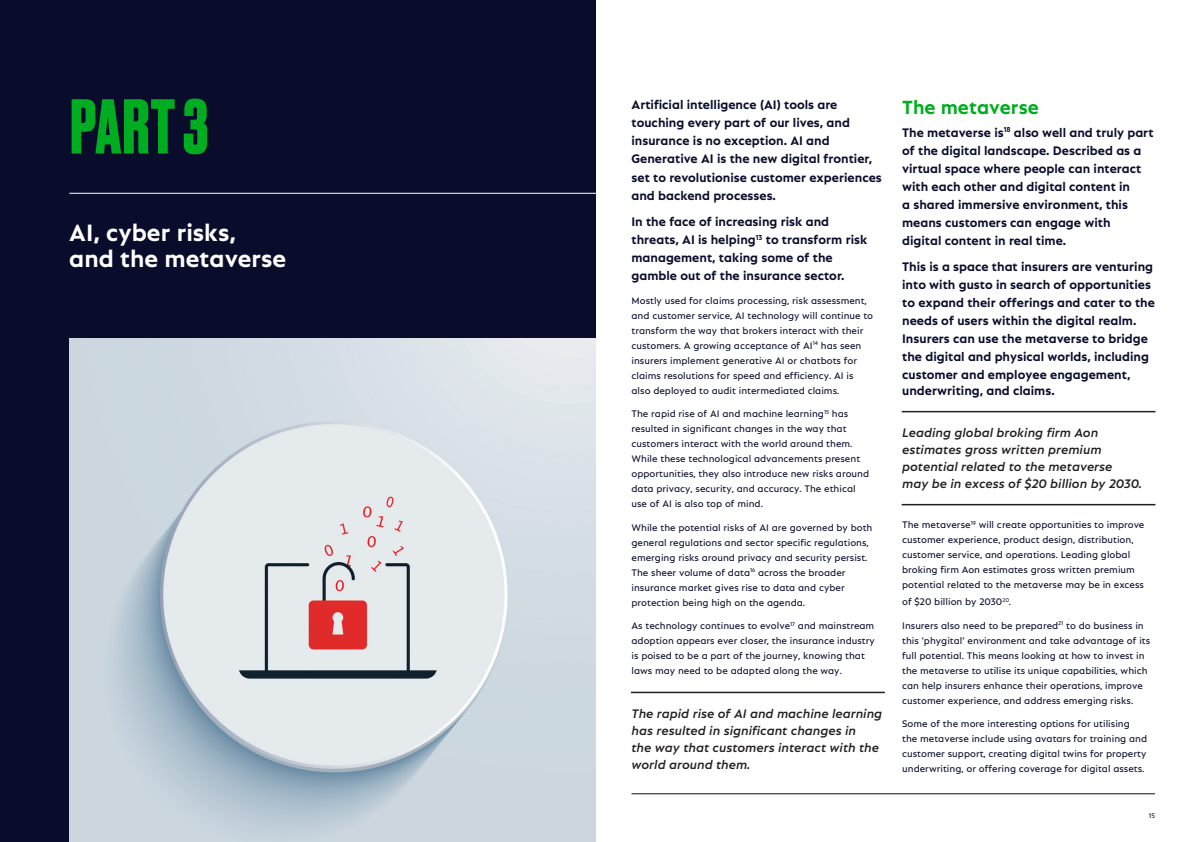
<style>
.page{position:relative;width:1191px;height:842px;background:#fff}
.page>*{position:absolute;margin:0;border:0;box-sizing:border-box;transform-origin:0 0}
.t1{font:700 73px "Druk";color:#00ad20}
.t2{font:700 24.8px/26.5px "Neptune";color:#fff}
.t3{font:700 20px "Neptune";color:#00ad20}
.t4{font:700 13px/18px "Neptune";color:#090d2b}
.t5{font:italic 500 13px/17px "Neptune";color:#231f20}
.t6{font:10px/15px "Neptune";color:#090d2b}
.t7{font:7px "Neptune";color:#090d2b}
</style>
<div class="page">
<div style="left:0;top:0;width:595px;height:842px;background:#090d2b"></div>
<img style="left:69px;top:338px;width:526px;height:504px">
<hr style="left:631px;top:793px;width:524px;height:1px;background:#090d2b">
<hr style="left:69px;top:193px;width:563px;height:1px;background:#fff">
<div style="left:631px;top:692px;width:253px;height:1px;border:1px solid #231f20"></div>
<div style="left:902px;top:411px;width:253px;height:1px;border:1px solid #231f20"></div>
<div style="left:902px;top:504px;width:253px;height:1px;border:1px solid #231f20"></div>
<h1 class="t1" style="left:70px;top:77px;width:140px">PART 3</h1>
<h2 class="t2" style="left:69px;top:219px;width:219px">AI, cyber risks, and the metaverse</h2>
<h3 class="t4" style="left:631px;top:96px;width:252px">Artificial intelligence (AI) tools are touching every part of our lives, and insurance is no exception. AI and Generative AI is the new digital frontier, set to revolutionise customer experiences and backend processes.</h3>
<h3 class="t4" style="left:631px;top:213px;width:237px">In the face of increasing risk and threats, AI is helping<sup>13</sup> to transform risk management, taking some of the gamble out of the insurance sector.</h3>
<p class="t6" style="left:631px;top:292px;width:243px">Mostly used for claims processing, risk assessment, and customer service, AI technology will continue to transform the way that brokers interact with their customers. A growing acceptance of AI<sup>14</sup> has seen insurers implement generative AI or chatbots for claims resolutions for speed and efficiency. AI is also deployed to audit intermediated claims.</p>
<p class="t6" style="left:631px;top:406px;width:239px">The rapid rise of AI and machine learning<sup>15</sup> has resulted in significant changes in the way that customers interact with the world around them.<br>While these technological advancements present opportunities, they also introduce new risks around data privacy, security, and accuracy. The ethical use of AI is also top of mind.</p>
<p class="t6" style="left:631px;top:519px;width:242px">While the potential risks of AI are governed by both general regulations and sector specific regulations, emerging risks around privacy and security persist.<br>The sheer volume of data<sup>16</sup> across the broader insurance market gives rise to data and cyber protection being high on the agenda.</p>
<p class="t6" style="left:631px;top:618px;width:245px">As technology continues to evolve<sup>17</sup> and mainstream adoption appears ever closer, the insurance industry is poised to be a part of the journey, knowing that laws may need to be adapted along the way.</p>
<h3 class="t5" style="left:631px;top:705px;width:252px">The rapid rise of AI and machine learning has resulted in significant changes in<br>the way that customers interact with the world around them.</h3>
<h3 class="t3" style="left:902px;top:96px;width:138px">The metaverse</h3>
<p class="t4" style="left:902px;top:123px;width:253px">The metaverse is<sup>18</sup> also well and truly part of the digital landscape. Described as a virtual space where people can interact with each other and digital content in<br>a shared immersive environment, this means customers can engage with<br>digital content in real time.</p>
<p class="t4" style="left:902px;top:258px;width:254px">This is a space that insurers are venturing into with gusto in search of opportunities to expand their offerings and cater to the needs of users within the digital realm.<br>Insurers can use the metaverse to bridge the digital and physical worlds, including customer and employee engagement,</p>
<h3 class="t4" style="left:902px;top:382px;width:154px">underwriting, and claims.</h3>
<h3 class="t5" style="left:902px;top:424px;width:241px">Leading global broking firm Aon estimates gross written premium potential related to the metaverse<br>may be in excess of $20 billion by 2030.</h3>
<p class="t6" style="left:902px;top:517px;width:244px">The metaverse<sup>19</sup> will create opportunities to improve customer experience, product design, distribution, customer service, and operations. Leading global broking firm Aon estimates gross written premium potential related to the metaverse may be in excess</p>
<p class="t6" style="left:902px;top:594px;width:110px">of $20 billion by 2030<sup>20</sup>.</p>
<p class="t6" style="left:902px;top:618px;width:250px">Insurers also need to be prepared<sup>21</sup> to do business in this ‘phygital’ environment and take advantage of its full potential. This means looking at how to invest in the metaverse to utilise its unique capabilities, which can help insurers enhance their operations, improve customer experience, and address emerging risks.</p>
<p class="t6" style="left:902px;top:716px;width:246px">Some of the more interesting options for utilising the metaverse include using avatars for training and customer support, creating digital twins for property underwriting, or offering coverage for digital assets.</p>
<p class="t7" style="left:1148px;top:811px;width:8px">15</p>
</div>
